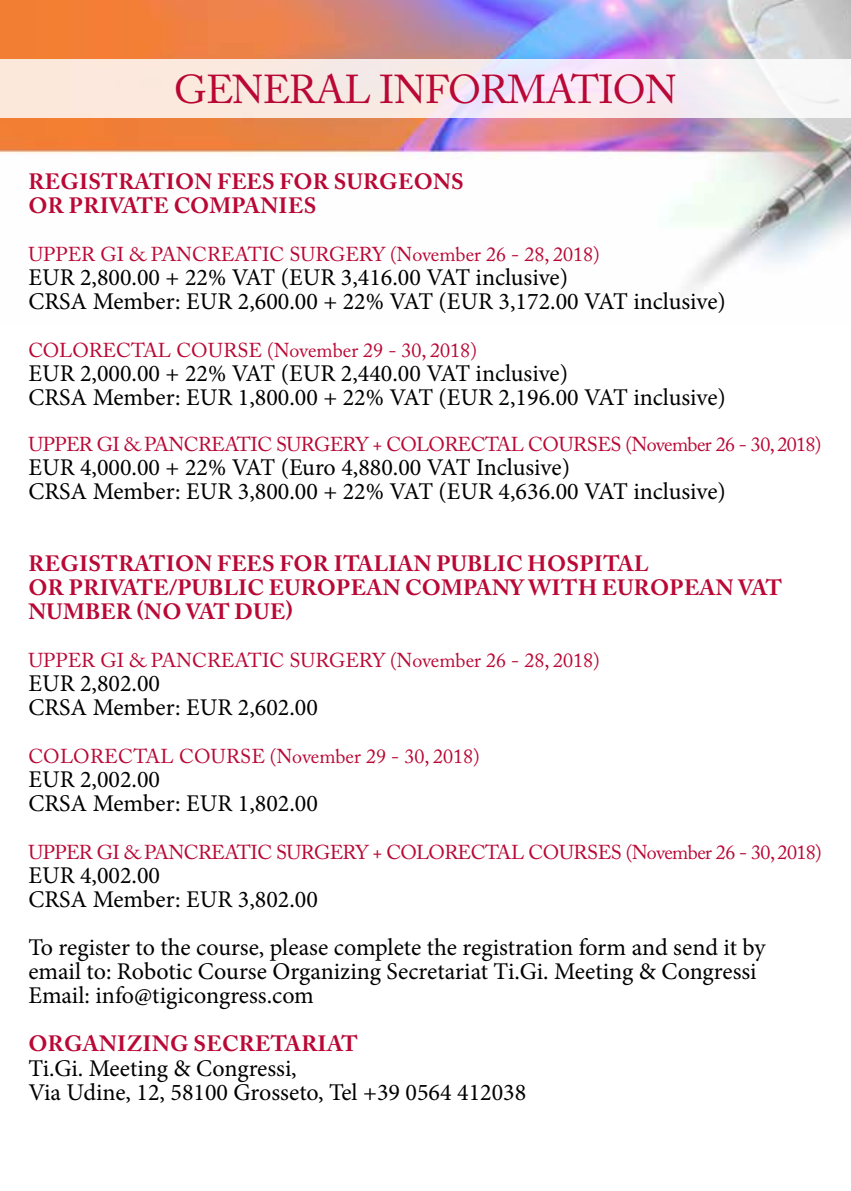
<style>
.page{position:relative;width:851px;height:1191px;background:#fff}
.page>*{position:absolute;margin:0;border:0;box-sizing:border-box;transform-origin:0 0}
.t1{font:40px "Adobe Caslon Pro";letter-spacing:-.02em;color:#b90835}
.t2{font:24px/24px "Minion Pro";color:#000}
.t3{font:700 22px/24px "Adobe Caslon Pro";letter-spacing:.015em;color:#b90835}
.t4{font:20px "Adobe Caslon Pro";letter-spacing:-.015em;color:#b90835}
</style>
<div class="page">
<img style="left:0;top:0;width:850px;height:290px">
<svg style="left:0;top:59px;width:850px;height:59px"></svg>
<h1 class="t1" style="left:174px;top:66px;width:504px">GENERAL INFORMATION</h1>
<p class="t3" style="left:29px;top:170px;width:437px">REGISTRATION FEES FOR SURGEONS<br>OR PRIVATE COMPANIES</p>
<p class="t4" style="left:28px;top:243px;width:573px">UPPER GI &amp; PANCREATIC SURGERY (November 26 - 28, 2018)</p>
<p class="t2" style="left:28px;top:266px;width:699px">EUR 2,800.00 + 22% VAT (EUR 3,416.00 VAT inclusive)<br>CRSA Member: EUR 2,600.00 + 22% VAT (EUR 3,172.00 VAT inclusive)</p>
<p class="t4" style="left:28px;top:339px;width:450px">COLORECTAL COURSE (November 29 - 30, 2018)</p>
<p class="t2" style="left:28px;top:362px;width:699px">EUR 2,000.00 + 22% VAT (EUR 2,440.00 VAT inclusive)<br>CRSA Member: EUR 1,800.00 + 22% VAT (EUR 2,196.00 VAT inclusive)</p>
<p class="t4" style="left:28px;top:433px;width:794px">UPPER GI &amp; PANCREATIC SURGERY + COLORECTAL COURSES (November 26 - 30, 2018)</p>
<p class="t2" style="left:28px;top:456px;width:699px">EUR 4,000.00 + 22% VAT (Euro 4,880.00 VAT Inclusive)<br>CRSA Member: EUR 3,800.00 + 22% VAT (EUR 4,636.00 VAT inclusive)</p>
<p class="t3" style="left:29px;top:552px;width:755px">REGISTRATION FEES FOR ITALIAN PUBLIC HOSPITAL<br>OR PRIVATE/PUBLIC EUROPEAN COMPANY WITH EUROPEAN VAT<br>NUMBER (NO VAT DUE)</p>
<p class="t4" style="left:28px;top:649px;width:573px">UPPER GI &amp; PANCREATIC SURGERY (November 26 - 28, 2018)</p>
<p class="t2" style="left:28px;top:672px;width:291px">EUR 2,802.00<br>CRSA Member: EUR 2,602.00</p>
<p class="t4" style="left:28px;top:745px;width:452px">COLORECTAL COURSE (November 29 - 30, 2018)</p>
<p class="t2" style="left:28px;top:768px;width:291px">EUR 2,002.00<br>CRSA Member: EUR 1,802.00</p>
<p class="t4" style="left:28px;top:841px;width:794px">UPPER GI &amp; PANCREATIC SURGERY + COLORECTAL COURSES (November 26 - 30, 2018)</p>
<p class="t2" style="left:28px;top:864px;width:291px">EUR 4,002.00<br>CRSA Member: EUR 3,802.00</p>
<p class="t2" style="left:28px;top:936px;width:738px">To register to the course, please complete the registration form and send it by email to: Robotic Course Organizing Secretariat Ti.Gi. Meeting &amp; Congressi<br>Email: info@tigicongress.com</p>
<p class="t3" style="left:29px;top:1032px;width:330px">ORGANIZING SECRETARIAT</p>
<p class="t2" style="left:28px;top:1056px;width:499px">Ti.Gi. Meeting &amp; Congressi,<br>Via Udine, 12, 58100 Grosseto, Tel +39 0564 412038</p>
</div>
